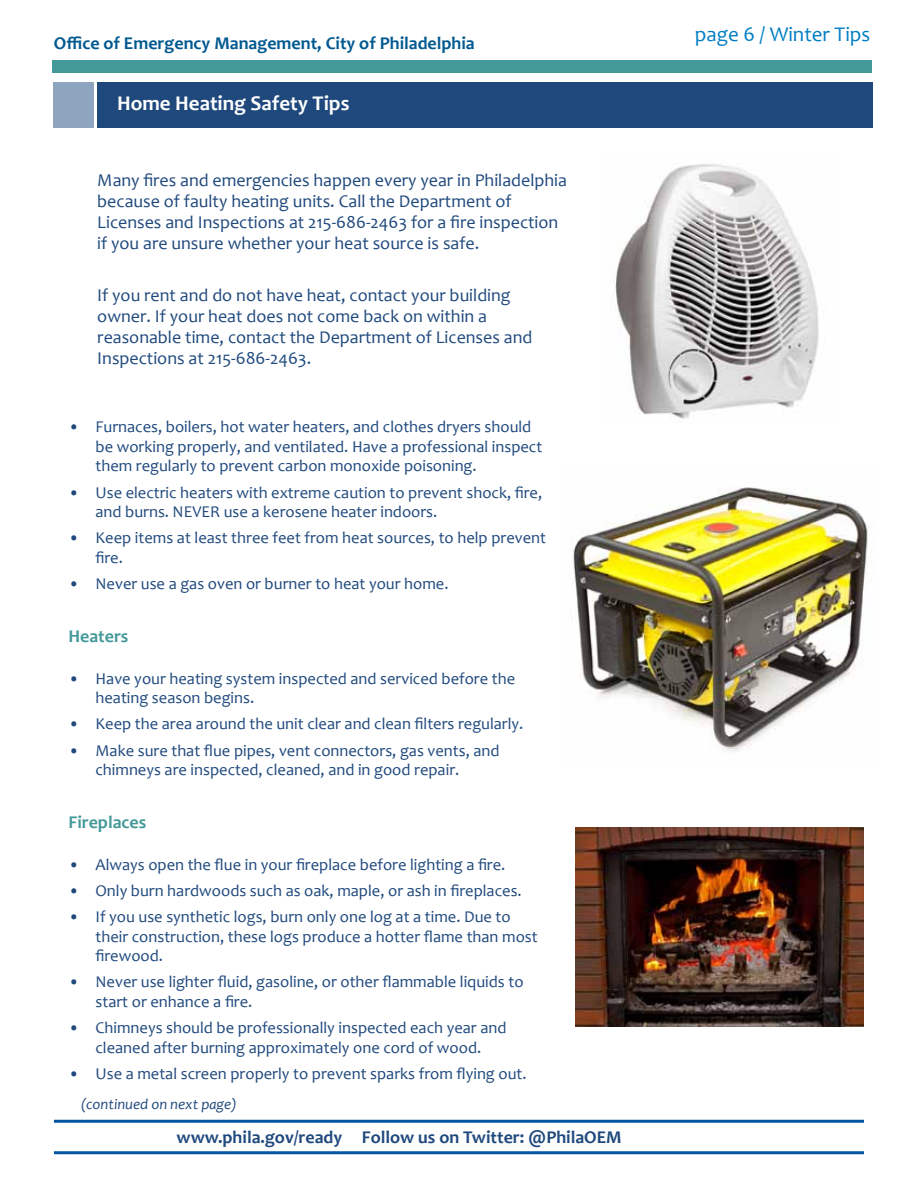
<style>
.page{position:relative;width:918px;height:1188px;background:#fff}
.page>*{position:absolute;margin:0;border:0;box-sizing:border-box;transform-origin:0 0}
.t1{font:700 21px "Candara";color:#fff}
.t2{font:21px "Candara";color:#007ec4}
.t3{font:18px/21px "Candara";color:#1f497d}
.t4{font:700 18px "Candara";color:#1f497d}
.t5{font:700 18px "Candara";color:#005990}
.t6{font:700 18px "Candara";color:#499}
.t7{font:16.5px/19.5px "Candara";color:#1f497d}
.t8{font:italic 15px "Candara";color:#1f497d}
</style>
<div class="page">
<hr style="left:54px;top:1120px;width:810px;height:3px;background:#0055a1">
<hr style="left:54px;top:1151px;width:810px;height:3px;background:#0055a1">
<div style="left:97px;top:82px;width:776px;height:46px;background:#1f497d"></div>
<div style="left:53px;top:82px;width:40px;height:46px;background:#8fa4be"></div>
<img style="left:612px;top:164px;width:207px;height:255px">
<div style="left:52px;top:60px;width:820px;height:12px;background:#499"></div>
<img style="left:573px;top:487px;width:295px;height:265px">
<img style="left:576px;top:828px;width:288px;height:198px">
<p class="t5" style="left:54px;top:32px;width:422px">Office of Emergency Management, City of Philadelphia</p>
<p class="t1" style="left:117px;top:91px;width:234px">Home Heating Safety Tips</p>
<p class="t3" style="left:97px;top:169px;width:471px">Many fires and emergencies happen every year in Philadelphia because of faulty heating units. Call the Department of Licenses and Inspections at 215-686-2463 for a fire inspection if you are unsure whether your heat source is safe.</p>
<p class="t3" style="left:97px;top:285px;width:437px">If you rent and do not have heat, contact your building owner. If your heat does not come back on within a reasonable time, contact the Department of Licenses and Inspections at 215-686-2463.</p>
<p class="t7" style="left:96px;top:417px;width:448px;text-indent:-27px">• Furnaces, boilers, hot water heaters, and clothes dryers should be working properly, and ventilated. Have a professional inspect them regularly to prevent carbon monoxide poisoning.</p>
<p class="t7" style="left:96px;top:483px;width:448px;text-indent:-27px">• Use electric heaters with extreme caution to prevent shock, fire, and burns. NEVER use a kerosene heater indoors.</p>
<p class="t7" style="left:96px;top:528px;width:452px;text-indent:-27px">• Keep items at least three feet from heat sources, to help prevent fire.</p>
<p class="t7" style="left:69px;top:574px;width:382px">• Never use a gas oven or burner to heat your home.</p>
<p class="t6" style="left:69px;top:625px;width:62px">Heaters</p>
<p class="t7" style="left:96px;top:669px;width:421px;text-indent:-27px">• Have your heating system inspected and serviced before the heating season begins.</p>
<p class="t7" style="left:69px;top:714px;width:456px">• Keep the area around the unit clear and clean filters regularly.</p>
<p class="t7" style="left:96px;top:741px;width:406px;text-indent:-27px">• Make sure that flue pipes, vent connectors, gas vents, and chimneys are inspected, cleaned, and in good repair.</p>
<p class="t6" style="left:69px;top:811px;width:79px">Fireplaces</p>
<p class="t7" style="left:69px;top:855px;width:438px">• Always open the flue in your fireplace before lighting a fire.</p>
<p class="t7" style="left:69px;top:881px;width:455px">• Only burn hardwoods such as oak, maple, or ash in fireplaces.</p>
<p class="t7" style="left:96px;top:907px;width:444px;text-indent:-27px">• If you use synthetic logs, burn only one log at a time. Due to their construction, these logs produce a hotter flame than most firewood.</p>
<p class="t7" style="left:96px;top:972px;width:430px;text-indent:-27px">• Never use lighter fluid, gasoline, or other flammable liquids to start or enhance a fire.</p>
<p class="t7" style="left:69px;top:1018px;width:439px;text-align:center">• Chimneys should be professionally inspected each year and cleaned after burning approximately one cord of wood.</p>
<p class="t7" style="left:69px;top:1064px;width:460px">• Use a metal screen properly to prevent sparks from flying out.</p>
<p class="t8" style="left:81px;top:1095px;width:157px">(continued on next page)</p>
<p class="t4" style="left:177px;top:1126px;width:447px">www.phila.gov/ready Follow us on Twitter: @PhilaOEM</p>
<p class="t2" style="left:695px;top:22px;width:177px">page 6 / Winter Tips</p>
</div>
